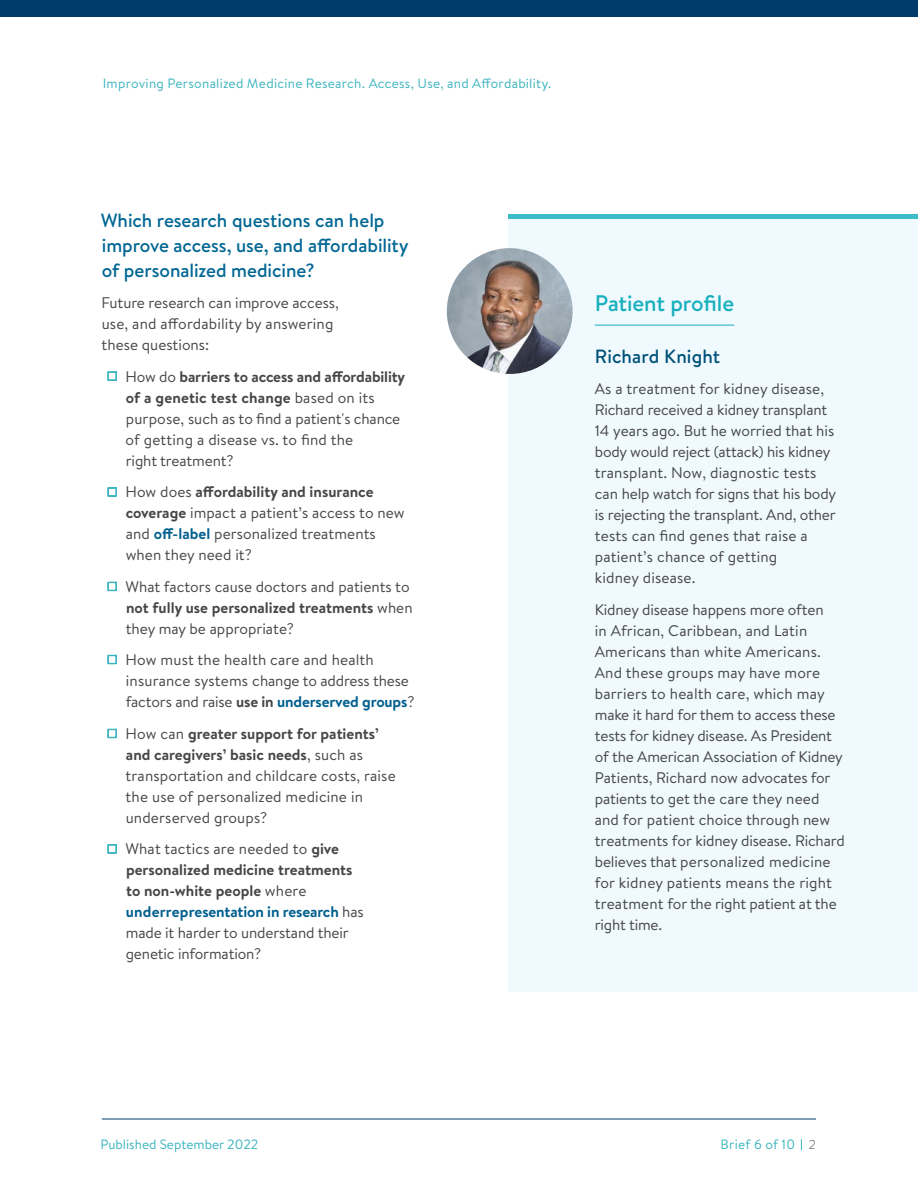
<style>
.page{position:relative;width:918px;height:1188px;background:#fff}
.page>*{position:absolute;margin:0;border:0;box-sizing:border-box;transform-origin:0 0}
.t1{font:500 22.5px "Brandon Text";letter-spacing:-.01em;color:#16afbd}
.t2{font:500 19.2px/24.8px "Brandon Text";color:#006794}
.t3{font:500 19.2px "Brandon Text";letter-spacing:.005em;color:#005177}
.t4{font:15.3px/21px "Brandon Text";color:#464547}
.t5{font:13.5px "Brandon Text";letter-spacing:.015em;color:#3bb4bf}
.s1{font-weight:700}
.s2{font-weight:700;color:#015f8e}
.s3{font-weight:300;font-size:12.75px;color:#4f4f51}
</style>
<div class="page">
<div style="left:0;top:0;width:918px;height:17px;background:#003c6b"></div>
<div style="left:508px;top:217px;width:410px;height:775px;background:#eff9fe"></div>
<div style="left:509px;top:214px;width:409px;height:5px;background:#3dbbc7"></div>
<img style="left:447px;top:248px;width:126px;height:126px;border-radius:63px">
<hr style="left:595px;top:325px;width:139px;height:1px;background:#16afbd">
<hr style="left:102px;top:1119px;width:714px;height:1px;background:#003c6b">
<svg style="left:108px;top:371px;width:9px;height:10px"></svg>
<svg style="left:108px;top:487px;width:9px;height:10px"></svg>
<svg style="left:108px;top:582px;width:9px;height:9px"></svg>
<svg style="left:108px;top:655px;width:9px;height:9px"></svg>
<svg style="left:108px;top:729px;width:9px;height:9px"></svg>
<svg style="left:108px;top:844px;width:9px;height:10px"></svg>
<p class="t5" style="left:103px;top:75px;width:450px">Improving Personalized Medicine Research. Access, Use, and Affordability.</p>
<p class="t2" style="left:101px;top:208px;width:309px">Which research questions can help improve access, use, and affordability of personalized medicine?</p>
<p class="t4" style="left:102px;top:292px;width:239px">Future research can improve access, use, and affordability by answering these questions:</p>
<p class="t4" style="left:125px;top:365px;width:281px">How do <span class="s1">barriers to access and affordability of a genetic test change</span> based on its purpose, such as to find a patient's chance of getting a disease vs. to find the<br>right treatment?</p>
<p class="t4" style="left:126px;top:481px;width:281px">How does <span class="s1">affordability and insurance coverage</span> impact a patient’s access to new and <span class="s2">off-label</span> personalized treatments when they need it?</p>
<p class="t4" style="left:125px;top:575px;width:289px">What factors cause doctors and patients to <span class="s1">not fully use personalized treatments</span> when they may be appropriate?</p>
<p class="t4" style="left:126px;top:649px;width:290px">How must the health care and health insurance systems change to address these factors and raise <span class="s1">use in</span> <span class="s2">underserved groups</span>?</p>
<p class="t4" style="left:126px;top:722px;width:272px">How can <span class="s1">greater support for patients’ and caregivers’ basic needs</span>, such as transportation and childcare costs, raise the use of personalized medicine in underserved groups?</p>
<p class="t4" style="left:125px;top:838px;width:240px">What tactics are needed to <span class="s1">give personalized medicine treatments to non-white people</span> where <span class="s2">underrepresentation in research</span> has made it harder to understand their genetic information?</p>
<h1 class="t1" style="left:595px;top:288px;width:141px">Patient profile</h1>
<p class="t3" style="left:595px;top:343px;width:127px">Richard Knight</p>
<p class="t4" style="left:595px;top:378px;width:243px">As a treatment for kidney disease, Richard received a kidney transplant 14 years ago. But he worried that his body would reject (attack) his kidney transplant. Now, diagnostic tests can help watch for signs that his body is rejecting the transplant. And, other tests can find genes that raise a patient’s chance of getting<br>kidney disease.</p>
<p class="t4" style="left:595px;top:599px;width:251px">Kidney disease happens more often<br>in African, Caribbean, and Latin Americans than white Americans.<br>And these groups may have more barriers to health care, which may make it hard for them to access these tests for kidney disease. As President of the American Association of Kidney Patients, Richard now advocates for patients to get the care they need and for patient choice through new treatments for kidney disease. Richard believes that personalized medicine for kidney patients means the right treatment for the right patient at the right time.</p>
<p class="t5" style="left:101px;top:1135px;width:159px">Published September 2022</p>
<p class="t5" style="left:721px;top:1136px;width:97px">Brief 6 of 10 <span class="s3">2</span></p>
</div>
